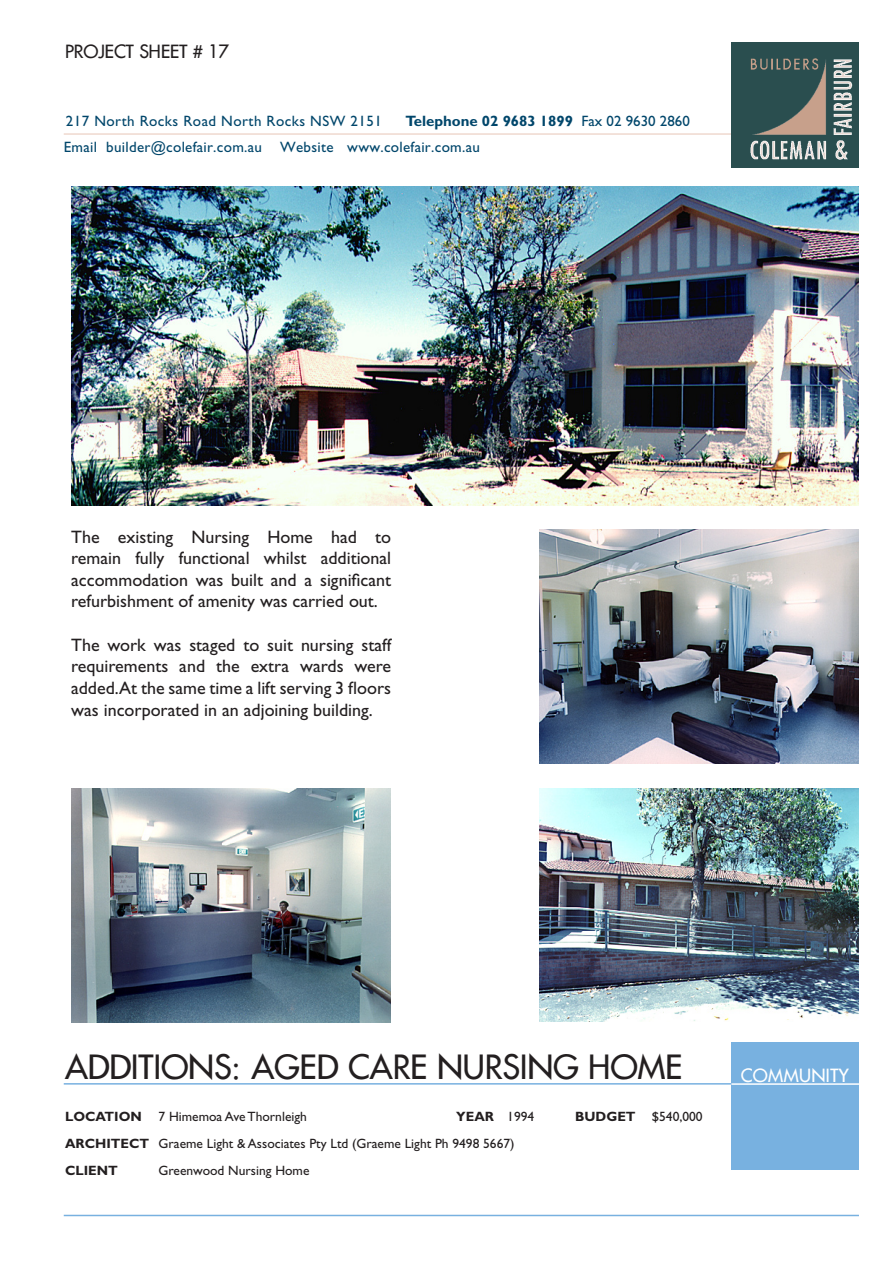
<style>
.page{position:relative;width:893px;height:1263px;background:#fff}
.page>*{position:absolute;margin:0;border:0;box-sizing:border-box;transform-origin:0 0}
.Headline{font:33px "Futura";color:#231f20}
.t1{font:18px/21.6px "Gill Sans";color:#231f20;text-align:justify}
.Subhead_2{font:18px "Futura";color:#231f20}
.Subhead_2-2{font:18px "Futura";letter-spacing:.02em;color:#fff}
.Address{font:15px "Gill Sans";letter-spacing:.02em;color:#00466b}
.Address-2{font:700 15px "Gill Sans";color:#00466b}
.Address-3{font:13.5px "Gill Sans";color:#231f20}
.Address-4{font:700 13.5px "Gill Sans";color:#231f20}
.s1{font-weight:400}
.s2{font-weight:700}
</style>
<div class="page">
<hr style="left:64px;top:133px;width:673px;height:2px;background:#efd9cf">
<div style="left:731px;top:1042px;width:128px;height:127px;background:#78b1e0"></div>
<hr style="left:64px;top:1215px;width:795px;height:1px;background:#78b1e0">
<hr style="left:64px;top:1083px;width:668px;height:1px;background:#78b1e0">
<hr style="left:731px;top:1083px;width:128px;height:2px;background:#fff">
<img style="left:731px;top:43px;width:128px;height:124px">
<img style="left:72px;top:187px;width:787px;height:319px">
<img style="left:540px;top:529px;width:319px;height:234px">
<img style="left:71px;top:788px;width:319px;height:234px">
<img style="left:540px;top:788px;width:319px;height:234px">
<p class="Subhead_2" style="left:65px;top:39px;width:165px">PROJECT SHEET # 17</p>
<p class="Address" style="left:66px;top:112px;width:317px">217 North Rocks Road North Rocks NSW 2151</p>
<p class="Address-2" style="left:405px;top:112px;width:286px">Telephone 02 9683 1899 <span class="s1">Fax 02 9630 2860</span></p>
<p class="Address" style="left:64px;top:139px;width:418px">Email builder@colefair.com.au Website www.colefair.com.au</p>
<p class="t1" style="left:71px;top:526px;width:321px">The existing Nursing Home had to remain fully functional whilst additional accommodation was built and a significant refurbishment of amenity was carried out.</p>
<p class="t1" style="left:71px;top:634px;width:321px">The work was staged to suit nursing staff requirements and the extra wards were added.At the same time a lift serving 3 floors was incorporated in an adjoining building.</p>
<p class="Headline" style="left:65px;top:1045px;width:619px">ADDITIONS: AGED CARE NURSING HOME</p>
<p class="Address-3" style="left:65px;top:1108px;width:243px"><span class="s2">LOCATION</span> 7 Himemoa Ave Thornleigh</p>
<p class="Address-4" style="left:456px;top:1108px;width:80px">YEAR <span class="s1">1994</span></p>
<p class="Address-3" style="left:575px;top:1108px;width:129px"><span class="s2">BUDGET</span> $540,000</p>
<p class="Address-3" style="left:65px;top:1135px;width:451px"><span class="s2">ARCHITECT</span> Graeme Light &amp; Associates Pty Ltd (Graeme Light Ph 9498 5667)</p>
<p class="Address-4" style="left:65px;top:1162px;width:54px">CLIENT</p>
<p class="Address-3" style="left:159px;top:1162px;width:152px">Greenwood Nursing Home</p>
<p class="Subhead_2-2" style="left:741px;top:1063px;width:110px">COMMUNITY</p>
</div>
